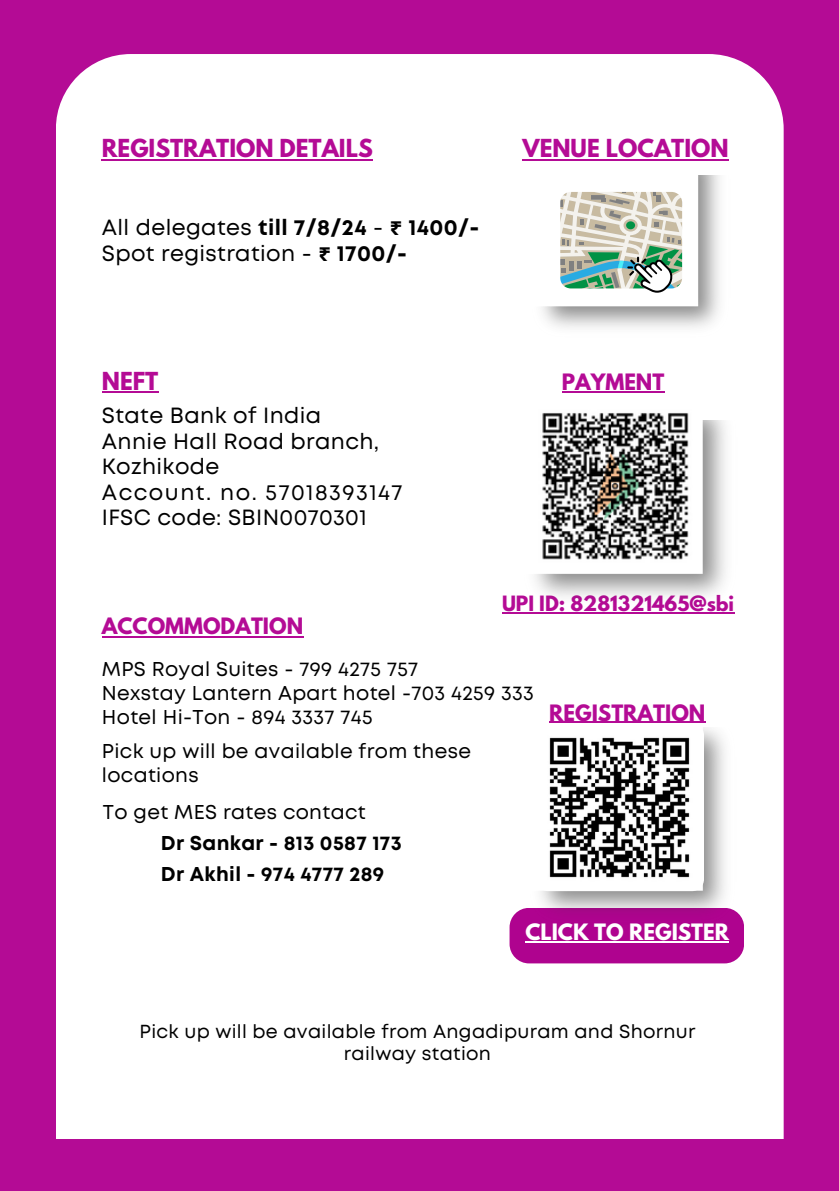
<style>
.page{position:relative;width:839px;height:1191px;background:#fff}
.page>*{position:absolute;margin:0;border:0;box-sizing:border-box;transform-origin:0 0}
.t1{font:22px/25.6px "Mont";letter-spacing:.02em;color:#000}
.t2{font:700 22px "League Spartan";color:#b40b95}
.t3{font:20px/24px "Mont";letter-spacing:.02em;color:#000}
.t4{font:700 20px "Mont";letter-spacing:.02em;color:#000}
.t5{font:700 20px "League Spartan";color:#b40b95}
.t6{font:700 20px "League Spartan";color:#fff}
.t7{font:18.8px/22.4px "Mont";letter-spacing:.02em;color:#000;text-align:center}
.t8{font:700 18.6px "League Spartan";color:#b40b95}
.s1{font-weight:700}
.s2{font-family:"Noto Sans Gurmukhi";font-weight:700}
</style>
<div class="page">
<div style="left:0;top:0;width:838px;height:1191px;background:#b40b95"></div>
<div style="left:56px;top:54px;width:727px;height:1085px;background:#fff"></div>
<div style="left:509px;top:908px;width:235px;height:55px;background:#af038f;border-radius:19px"></div>
<img style="left:530px;top:175px;width:200px;height:162px">
<svg style="left:555px;top:187px;width:131px;height:106px;background:#bfcbbd"></svg>
<img style="left:528px;top:728px;width:208px;height:184px">
<img style="left:536px;top:723px;width:168px;height:168px;border-radius:12px">
<div style="left:528px;top:397px;width:176px;height:179px;background:#fff;border-radius:15px"></div>
<img style="left:542px;top:413px;width:147px;height:7px">
<hr style="left:502px;top:612px;width:232px;height:1px;background:#b40b95">
<img style="left:523px;top:420px;width:214px;height:186px">
<hr style="left:102px;top:391px;width:56px;height:2px;background:#b40b95">
<hr style="left:102px;top:159px;width:271px;height:1px;background:#b40b95">
<hr style="left:102px;top:636px;width:201px;height:1px;background:#b40b95">
<hr style="left:522px;top:159px;width:206px;height:1px;background:#b40b95">
<hr style="left:549px;top:722px;width:156px;height:1px;background:#b40b95">
<hr style="left:525px;top:942px;width:204px;height:1px;background:#fff">
<hr style="left:561px;top:391px;width:103px;height:1px;background:#b40b95">
<p class="t2" style="left:102px;top:138px;width:272px">REGISTRATION DETAILS</p>
<p class="t1" style="left:102px;top:216px;width:379px">All delegates <span class="s1">till 7/8/24</span> - <span class="s2">₹</span> <span class="s1">1400/-<br></span>Spot registration - <span class="s2">₹</span> <span class="s1">1700/-</span></p>
<h4 class="t2" style="left:522px;top:138px;width:208px">VENUE LOCATION</h4>
<p class="t2" style="left:102px;top:370px;width:58px">NEFT</p>
<h3 class="t1" style="left:102px;top:404px;width:302px">State Bank of India<br>Annie Hall Road branch,<br>Kozhikode<br>Account. no. 57018393147<br>IFSC code: SBIN0070301</h3>
<p class="t5" style="left:102px;top:616px;width:203px">ACCOMMODATION</p>
<p class="t5" style="left:561px;top:372px;width:104px">PAYMENT</p>
<p class="t8" style="left:502px;top:594px;width:234px">UPI ID: 8281321465@sbi</p>
<h3 class="t3" style="left:102px;top:658px;width:433px">MPS Royal Suites - 799 4275 757<br>Nexstay Lantern Apart hotel -703 4259 333<br>Hotel Hi-Ton - 894 3337 745</h3>
<h1 class="t3" style="left:102px;top:740px;width:370px">Pick up will be available from these locations</h1>
<h3 class="t3" style="left:103px;top:801px;width:264px">To get MES rates contact</h3>
<p class="t4" style="left:161px;top:835px;width:242px">Dr Sankar - 813 0587 173</p>
<h1 class="t4" style="left:161px;top:866px;width:225px">Dr Akhil - 974 4777 289</h1>
<h3 class="t5" style="left:549px;top:703px;width:158px">REGISTRATION</h3>
<h1 class="t6" style="left:525px;top:922px;width:205px">CLICK TO REGISTER</h1>
<h1 class="t7" style="left:139px;top:1021px;width:557px">Pick up will be available from Angadipuram and Shornur railway station</h1>
</div>
